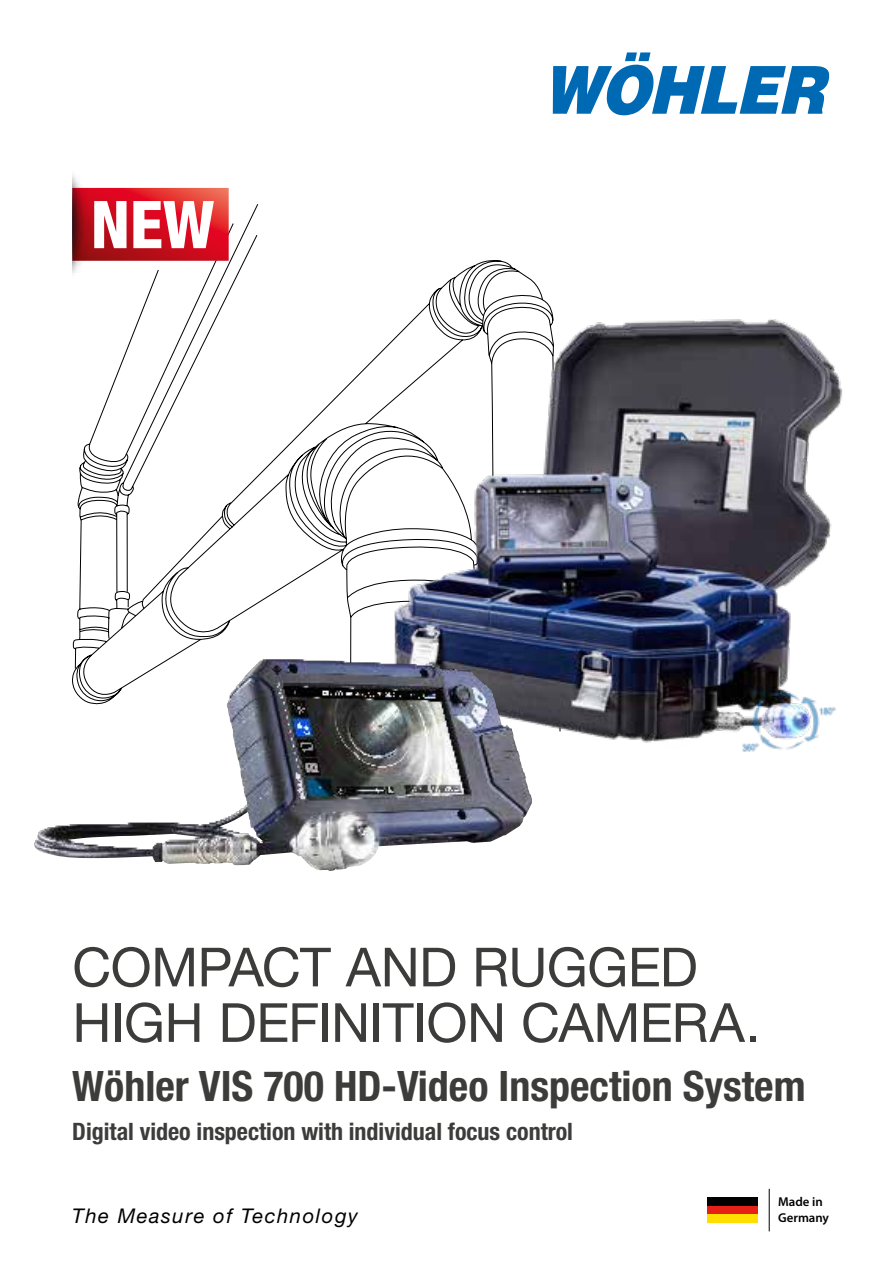
<style>
.page{position:relative;width:893px;height:1263px;background:#fff}
.page>*{position:absolute;margin:0;border:0;box-sizing:border-box;transform-origin:0 0}
.t1{font:800 condensed 66px "Helvetica Neue LT";color:#fff}
.t2{font:54px/55.5px "Helvetica Neue LT";letter-spacing:-.01em;color:#3c3c3b}
.t3{font:700 condensed 42px "Helvetica Neue LT";color:#3c3c3b}
.t4{font:700 condensed 24px "Helvetica Neue LT";color:#3c3c3b}
.t5{font:italic 20.25px "Helvetica Neue LT";letter-spacing:.075em;color:#000}
.t6{font:600 12.9px "Myriad Pro";color:#000}
</style>
<div class="page">
<div style="left:707px;top:1197px;width:51px;height:9px;background:#000"></div>
<div style="left:707px;top:1206px;width:51px;height:8px;background:#e42017"></div>
<div style="left:707px;top:1214px;width:51px;height:8px;background:#ffde00"></div>
<hr style="left:769px;top:1189px;width:1px;height:42px;background:#000">
<svg style="left:553px;top:52px;width:276px;height:63px"></svg>
<svg style="left:72px;top:204px;width:475px;height:454px"></svg>
<img style="left:394px;top:302px;width:449px;height:450px">
<img style="left:34px;top:658px;width:498px;height:213px">
<svg style="left:91px;top:188px;width:138px;height:73px;background:#d21623"></svg>
<img style="left:72px;top:175px;width:19px;height:104px">
<h1 class="t1" style="left:91px;top:184px;width:125px">NEW</h1>
<h2 class="t2" style="left:72px;top:939px;width:690px">COMPACT AND RUGGED<br>HIGH DEFINITION CAMERA.</h2>
<h3 class="t3" style="left:72px;top:1061px;width:735px">Wöhler VIS 700 HD-Video Inspection System</h3>
<p class="t4" style="left:72px;top:1116px;width:502px">Digital video inspection with individual focus control</p>
<p class="t6" style="left:778px;top:1193px;width:46px">Made in</p>
<p class="t5" style="left:72px;top:1203px;width:287px">The Measure of Technology</p>
<p class="t6" style="left:778px;top:1209px;width:52px">Germany</p>
</div>
